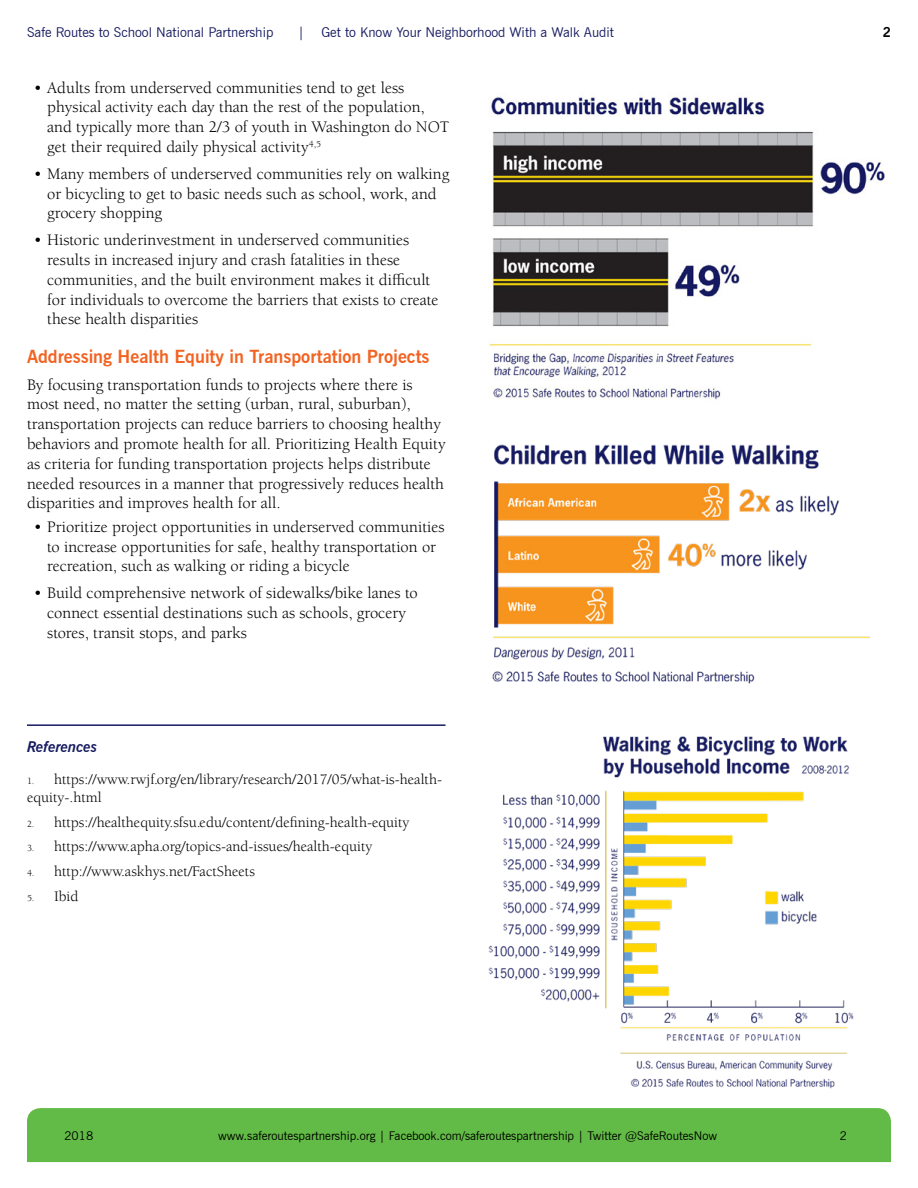
<style>
.page{position:relative;width:918px;height:1188px;background:#fff}
.page>*{position:absolute;margin:0;border:0;box-sizing:border-box;transform-origin:0 0}
.t1{font:700 18px "News Gothic BT";color:#f26322}
.t2{font:16.5px/19.8px "Berkeley Std";color:#000}
.t3{font:15px/18px "Berkeley Std";color:#000}
.t4{font:italic 700 15px "News Gothic BT";color:#171b60}
.t5{font:13.5px "News Gothic BT";color:#171b60}
.t6{font:700 13.5px "News Gothic BT";color:#000}
.t7{font:12px "News Gothic BT";color:#000}
.s1{font-size:9.6px}
</style>
<div class="page">
<div style="left:27px;top:1108px;width:864px;height:54px;background:#62bb46"></div>
<img style="left:489px;top:97px;width:396px;height:303px">
<img style="left:492px;top:444px;width:378px;height:240px">
<img style="left:488px;top:736px;width:366px;height:353px">
<hr style="left:27px;top:724px;width:419px;height:2px;background:#171b60">
<p class="t5" style="left:27px;top:24px;width:248px">Safe Routes to School National Partnership</p>
<p class="t5" style="left:298px;top:24px;width:8px">|</p>
<p class="t5" style="left:321px;top:24px;width:294px">Get to Know Your Neighborhood With a Walk Audit</p>
<p class="t6" style="left:883px;top:24px;width:10px">2</p>
<p class="t2" style="left:47px;top:78px;width:403px;text-indent:-13px">• Adults from underserved communities tend to get less physical activity each day than the rest of the population, and typically more than 2/3 of youth in Washington do NOT get their required daily physical activity<sup>4,5</sup></p>
<p class="t2" style="left:47px;top:164px;width:404px;text-indent:-13px">• Many members of underserved communities rely on walking or bicycling to get to basic needs such as school, work, and grocery shopping</p>
<p class="t2" style="left:47px;top:230px;width:393px;text-indent:-13px">• Historic underinvestment in underserved communities results in increased injury and crash fatalities in these communities, and the built environment makes it difficult for individuals to overcome the barriers that exists to create these health disparities</p>
<p class="t1" style="left:27px;top:346px;width:404px">Addressing Health Equity in Transportation Projects</p>
<p class="t2" style="left:27px;top:375px;width:420px">By focusing transportation funds to projects where there is most need, no matter the setting (urban, rural, suburban), transportation projects can reduce barriers to choosing healthy behaviors and promote health for all. Prioritizing Health Equity as criteria for funding transportation projects helps distribute needed resources in a manner that progressively reduces health disparities and improves health for all.</p>
<p class="t2" style="left:47px;top:517px;width:399px;text-indent:-13px">• Prioritize project opportunities in underserved communities to increase opportunities for safe, healthy transportation or recreation, such as walking or riding a bicycle</p>
<p class="t2" style="left:47px;top:583px;width:372px;text-indent:-13px">• Build comprehensive network of sidewalks/bike lanes to connect essential destinations such as schools, grocery stores, transit stops, and parks</p>
<p class="t4" style="left:27px;top:738px;width:72px">References</p>
<p class="t3" style="left:27px;top:770px;width:417px"><span class="s1">1.</span> https://www.rwjf.org/en/library/research/2017/05/what-is-health&shy;equity-.html</p>
<p class="t3" style="left:27px;top:813px;width:384px"><span class="s1">2.</span> https://healthequity.sfsu.edu/content/defining-health-equity</p>
<p class="t3" style="left:27px;top:838px;width:347px"><span class="s1">3.</span> https://www.apha.org/topics-and-issues/health-equity</p>
<p class="t3" style="left:27px;top:863px;width:229px"><span class="s1">4.</span> http://www.askhys.net/FactSheets</p>
<p class="t3" style="left:27px;top:887px;width:53px"><span class="s1">5.</span> Ibid</p>
<p class="t7" style="left:64px;top:1129px;width:30px">2018</p>
<p class="t7" style="left:218px;top:1128px;width:501px">www.saferoutespartnership.org | Facebook.com/saferoutespartnership | Twitter @SafeRoutesNow</p>
<p class="t7" style="left:840px;top:1128px;width:9px">2</p>
</div>
